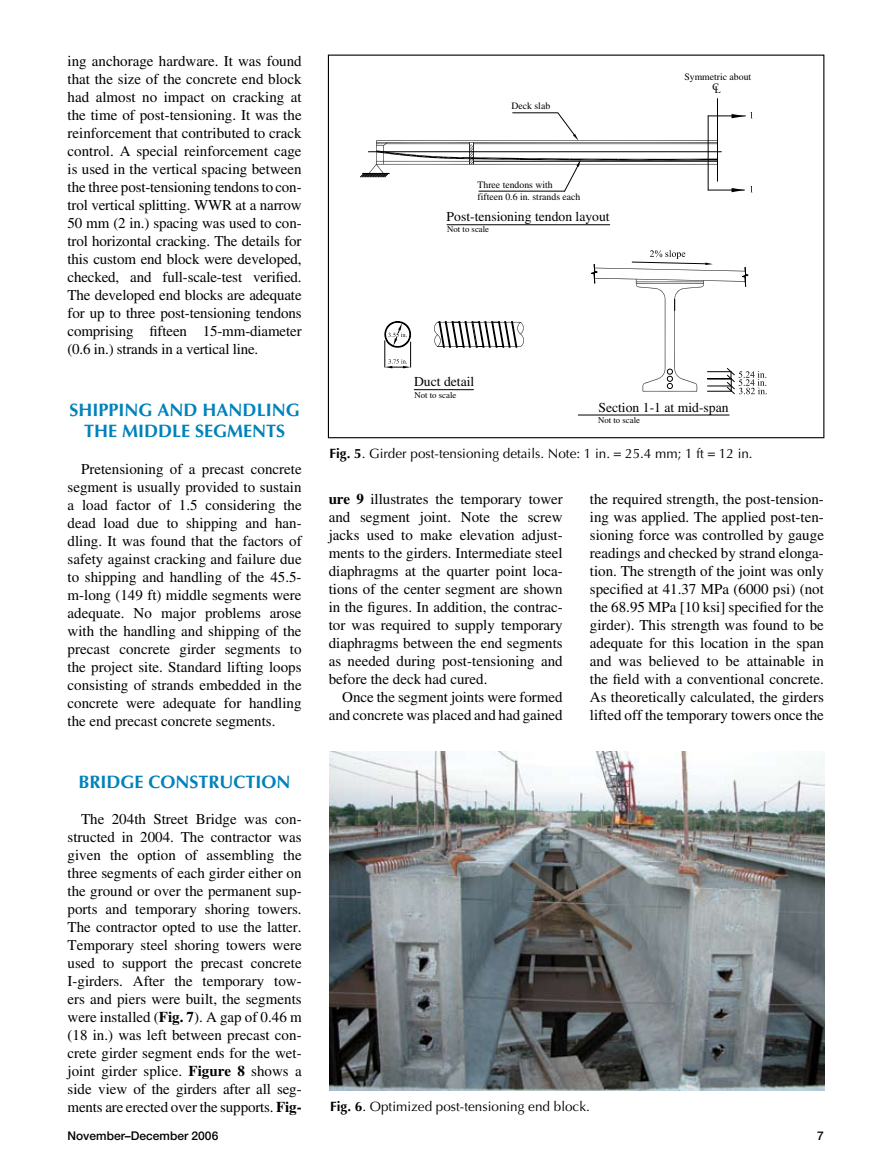
<style>
.page{position:relative;width:878px;height:1175px;background:#fff}
.page>*{position:absolute;margin:0;border:0;box-sizing:border-box;transform-origin:0 0}
.t1{font:700 18px "Optima";color:#0082bb}
.t2{font:15px/18px "Times";color:#000;text-align:justify}
.t3{font:13.65px "Times";color:#000}
.t4{font:13.5px "Optima";color:#000}
.t5{font:500 12px "Helvetica Neue";color:#000}
.t6{font:9.75px/11.7px "Times";color:#000}
.t7{font:8.7px "Times";color:#000}
.s1{font-weight:700}
</style>
<div class="page">
<hr style="left:447px;top:224px;width:162px;height:1px;background:#000">
<hr style="left:414px;top:389px;width:59px;height:1px;background:#000">
<svg style="left:384px;top:321px;width:27px;height:47px"></svg>
<svg style="left:434px;top:321px;width:90px;height:27px"></svg>
<hr style="left:578px;top:415px;width:151px;height:1px;background:#000">
<hr style="left:708px;top:116px;width:37px;height:1px;background:#000">
<hr style="left:708px;top:190px;width:36px;height:1px;background:#000">
<hr style="left:717px;top:99px;width:1px;height:82px;background:#000">
<svg style="left:731px;top:188px;width:13px;height:4px"></svg>
<svg style="left:731px;top:114px;width:13px;height:4px"></svg>
<svg style="left:360px;top:113px;width:361px;height:78px"></svg>
<svg style="left:591px;top:250px;width:175px;height:144px"></svg>
<img style="left:329px;top:751px;width:495px;height:339px">
<p class="t2" style="left:68px;top:52px;width:236px">ing anchorage hardware. It was found that the size of the concrete end block had almost no impact on cracking at the time of post-tensioning. It was the reinforcement that contributed to crack control. A special reinforcement cage is used in the vertical spacing between the three post-tensioning tendons to con&shy;trol vertical splitting. WWR at a narrow 50 mm (2 in.) spacing was used to con&shy;trol horizontal cracking. The details for this custom end block were developed, checked, and full-scale-test verified.<br>The developed end blocks are adequate for up to three post-tensioning tendons comprising fifteen 15-mm-diameter (0.6 in.) strands in a vertical line.</p>
<p class="t1" style="left:69px;top:399px;width:34px">SHIPPING</p>
<p class="t1" style="left:157px;top:399px;width:14px">AND</p>
<p class="t1" style="left:203px;top:399px;width:14px">HAND</p>
<p class="t1" style="left:257px;top:399px;width:21px">LING</p>
<p class="t1" style="left:84px;top:421px;width:66px">THE MIDD</p>
<p class="t1" style="left:172px;top:421px;width:45px">LE SEGMENTS</p>
<p class="t2" style="left:68px;top:460px;width:236px;text-indent:14px">Pretensioning of a precast concrete segment is usually provided to sustain a load factor of 1.5 considering the dead load due to shipping and han&shy;dling. It was found that the factors of safety against cracking and failure due to shipping and handling of the 45.5- m-long (149 ft) middle segments were adequate. No major problems arose with the handling and shipping of the precast concrete girder segments to the project site. Standard lifting loops consisting of strands embedded in the concrete were adequate for handling the end precast concrete segments.</p>
<p class="t1" style="left:78px;top:771px;width:23px">BRIDGE</p>
<p class="t1" style="left:148px;top:771px;width:39px">CONSTR</p>
<p class="t1" style="left:220px;top:771px;width:69px">UCTION</p>
<p class="t2" style="left:68px;top:809px;width:236px;text-indent:14px">The 204th Street Bridge was con&shy;structed in 2004. The contractor was given the option of assembling the three segments of each girder either on the ground or over the permanent sup&shy;ports and temporary shoring towers.<br>The contractor opted to use the latter.<br>Temporary steel shoring towers were used to support the precast concrete I-girders. After the temporary tow&shy;ers and piers were built, the segments were installed (<span class="s1">Fig. 7</span>). A gap of 0.46 m (18 in.) was left between precast con&shy;crete girder segment ends for the wet&shy;joint girder splice. <span class="s1">Figure 8</span> shows a side view of the girders after all seg&shy;ments are erected over the supports. <span class="s1">Fig-</span></p>
<p class="t5" style="left:68px;top:1129px;width:152px">November–December 2006</p>
<p class="t6" style="left:511px;top:100px;width:40px">Deck slab</p>
<p class="t6" style="left:477px;top:179px;width:104px">Three tendons with fifteen 0.6 in. strands each</p>
<p class="t3" style="left:446px;top:208px;width:165px">Post-tensioning tendon layout</p>
<p class="t7" style="left:447px;top:225px;width:43px">Not to scale</p>
<p class="t3" style="left:414px;top:373px;width:62px">Duct detail</p>
<p class="t7" style="left:414px;top:390px;width:43px">Not to scale</p>
<p class="t6" style="left:684px;top:70px;width:68px;line-height:12.1px;text-align:center">Symmetric about<br>CL</p>
<p class="t3" style="left:598px;top:399px;width:132px">Section 1-1 at mid-span</p>
<p class="t7" style="left:598px;top:415px;width:43px">Not to scale</p>
<p class="t4" style="left:329px;top:445px;width:425px"><span class="s1">FIG. 5</span>. Girder post-tensioning details. Note: 1 in. 25.4 mm; 1 ft 12 in.</p>
<p class="t2" style="left:328px;top:490px;width:236px"><span class="s1">ure 9</span> illustrates the temporary tower and segment joint. Note the screw jacks used to make elevation adjust&shy;ments to the girders. Intermediate steel diaphragms at the quarter point loca&shy;tions of the center segment are shown in the figures. In addition, the contrac&shy;tor was required to supply temporary diaphragms between the end segments as needed during post-tensioning and before the deck had cured.</p>
<p class="t2" style="left:328px;top:688px;width:236px;text-align:right">Once the segment joints were formed and concrete was placed and had gained</p>
<p class="t2" style="left:590px;top:490px;width:236px">the required strength, the post-tension&shy;ing was applied. The applied post-ten&shy;sioning force was controlled by gauge readings and checked by strand elonga&shy;tion. The strength of the joint was only specified at 41.37 MPa (6000 psi) (not the 68.95 MPa [10 ksi] specified for the girder). This strength was found to be adequate for this location in the span and was believed to be attainable in the field with a conventional concrete.<br>As theoretically calculated, the girders lifted off the temporary towers once the</p>
<p class="t4" style="left:330px;top:1098px;width:261px"><span class="s1">FIG. 6</span>. Optimized post-tensioning end block.</p>
</div>
